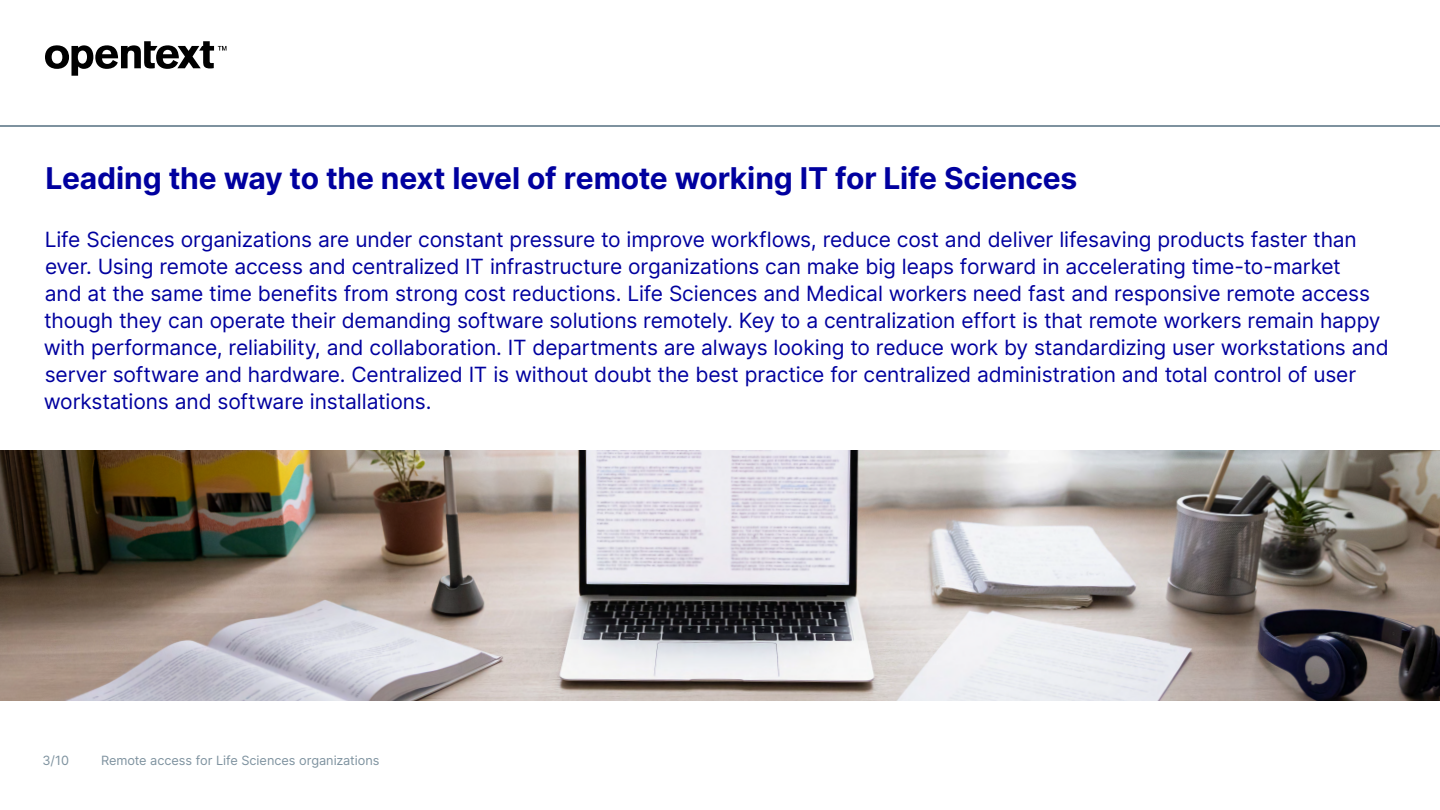
<style>
.page{position:relative;width:1440px;height:810px;background:#fff}
.page>*{position:absolute;margin:0;border:0;box-sizing:border-box;transform-origin:0 0}
.t1{font:700 30px "Inter";letter-spacing:-.005em;color:#00009f}
.Intro_Paragraph{font:21px/27px "Inter";letter-spacing:-.005em;color:#00009f}
.t2{font:12.75px "Inter";letter-spacing:-.005em;color:#7e929f}
</style>
<div class="page">
<svg style="left:45px;top:41px;width:181px;height:35px"></svg>
<hr style="left:0;top:125px;width:1440px;height:2px;background:#7e929f">
<img style="left:0;top:450px;width:1440px;height:250px">
<h3 class="t1" style="left:46px;top:156px;width:1033px">Leading the way to the next level of remote working IT for Life Sciences</h3>
<p class="Intro_Paragraph" style="left:44px;top:225px;width:1346px">Life Sciences organizations are under constant pressure to improve workflows, reduce cost and deliver lifesaving products faster than ever. Using remote access and centralized IT infrastructure organizations can make big leaps forward in accelerating time-to-market<br>and at the same time benefits from strong cost reductions. Life Sciences and Medical workers need fast and responsive remote access though they can operate their demanding software solutions remotely. Key to a centralization effort is that remote workers remain happy with performance, reliability, and collaboration. IT departments are always looking to reduce work by standardizing user workstations and server software and hardware. Centralized IT is without doubt the best practice for centralized administration and total control of user workstations and software installations.</p>
<p class="t2" style="left:42px;top:751px;width:28px">3/10</p>
<p class="t2" style="left:101px;top:751px;width:280px">Remote access for Life Sciences organizations</p>
</div>
